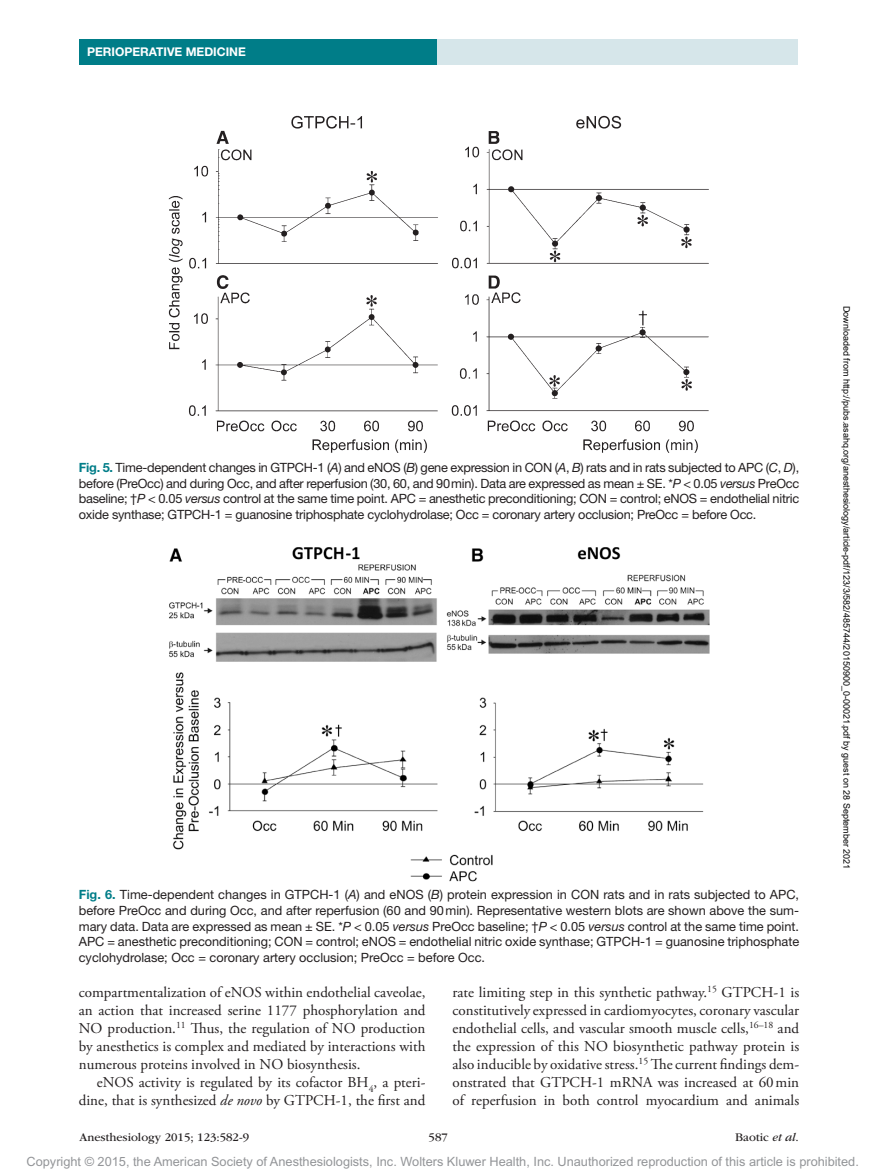
<style>
.page{position:relative;width:878px;height:1175px;background:#fff}
.page>*{position:absolute;margin:0;border:0;box-sizing:border-box;transform-origin:0 0}
.t1{font:15px/18px "Adobe Garamond Pro";color:#231f20;text-align:justify}
.t2{font:12.75px/15.8px "Helvetica Neue LT Std";letter-spacing:-.02em;color:#231f20;text-align:justify}
.t3{font:12.75px "Arial MT Std";color:#939598}
.t4{font:12px "ITC Garamond Std";color:#231f20}
.t5{font:700 12px "Helvetica Neue LT Std";color:#fff}
.t6{font:9px "Arial";color:#000}
.s1{font-weight:700;color:#007d88}
.s2{font-style:italic}
</style>
<div class="page">
<div style="left:432px;top:39px;width:365px;height:26px;background:#d6e6ea"></div>
<div style="left:79px;top:39px;width:357px;height:25px;background:#007d88"></div>
<img style="left:169px;top:116px;width:540px;height:337px">
<img style="left:169px;top:547px;width:540px;height:334px">
<p class="t5" style="left:87px;top:44px;width:160px">PERIOPERATIVE MEDICINE</p>
<p class="t2" style="left:79px;top:459px;width:722px"><span class="s1">Fig. 5.</span> Time-dependent changes in GTPCH-1 (<span class="s2">A</span>) and eNOS (<span class="s2">B</span>) gene expression in CON (<span class="s2">A</span>, <span class="s2">B</span>) rats and in rats subjected to APC (<span class="s2">C</span>, <span class="s2">D</span>), before (PreOcc) and during Occ, and after reperfusion (30, 60, and 90min). Data are expressed as mean ± SE. *<span class="s2">P</span> &lt; 0.05 <span class="s2">versus</span> PreOcc baseline; †<span class="s2">P</span> &lt; 0.05 <span class="s2">versus</span> control at the same time point. APC = anesthetic preconditioning; CON = control; eNOS = endothelial nitric oxide synthase; GTPCH-1 = guanosine triphosphate cyclohydrolase; Occ = coronary artery occlusion; PreOcc = before Occ.</p>
<p class="t2" style="left:79px;top:886px;width:722px"><span class="s1">Fig. 6.</span> Time-dependent changes in GTPCH-1 (<span class="s2">A</span>) and eNOS (<span class="s2">B</span>) protein expression in CON rats and in rats subjected to APC, before PreOcc and during Occ, and after reperfusion (60 and 90min). Representative western blots are shown above the sum&shy;mary data. Data are expressed as mean ± SE. *<span class="s2">P</span> &lt; 0.05 <span class="s2">versus</span> PreOcc baseline; †<span class="s2">P</span> &lt; 0.05 <span class="s2">versus</span> control at the same time point.<br>APC = anesthetic preconditioning; CON = control; eNOS = endothelial nitric oxide synthase; GTPCH-1 = guanosine triphosphate cyclohydrolase; Occ = coronary artery occlusion; PreOcc = before Occ.</p>
<p class="t1" style="left:79px;top:983px;width:348px">compartmentalization of eNOS within endothelial caveolae, an action that increased serine 1177 phosphorylation and NO production.<sup>11</sup> Thus, the regulation of NO production by anesthetics is complex and mediated by interactions with numerous proteins involved in NO biosynthesis.</p>
<p class="t1" style="left:79px;top:1073px;width:348px;text-align:right">eNOS activity is regulated by its cofactor BH<sub>4</sub>, a pteri&shy;dine, that is synthesized <span class="s2">de novo</span> by GTPCH-1, the first and</p>
<p class="t1" style="left:452px;top:983px;width:348px">rate limiting step in this synthetic pathway.<sup>15</sup> GTPCH-1 is constitutively expressed in cardiomyocytes, coronary vascular endothelial cells, and vascular smooth muscle cells,<sup>16–18</sup> and the expression of this NO biosynthetic pathway protein is also inducible by oxidative stress.<sup>15</sup> The current findings dem&shy;onstrated that GTPCH-1 mRNA was increased at 60min of reperfusion in both control myocardium and animals</p>
<p class="t4" style="left:80px;top:1130px;width:171px">Anesthesiology 2015; 123:582-9</p>
<p class="t4" style="left:428px;top:1130px;width:21px">587</p>
<p class="t4" style="left:735px;top:1130px;width:65px">Baotic <span class="s2">et al</span>.</p>
<p class="t6" style="left:850px;top:306px;width:565px;rotate:90deg">Downloaded from http://pubs.asahq.org/anesthesiology/article-pdf/123/3/582/485744/20150900_0-00021.pdf by guest on 28 September 2021</p>
<p class="t3" style="left:27px;top:1154px;width:833px">Copyright © 2015, the American Society of Anesthesiologists, Inc. Wolters Kluwer Health, Inc. Unauthorized reproduction of this article is prohibited.</p>
</div>
